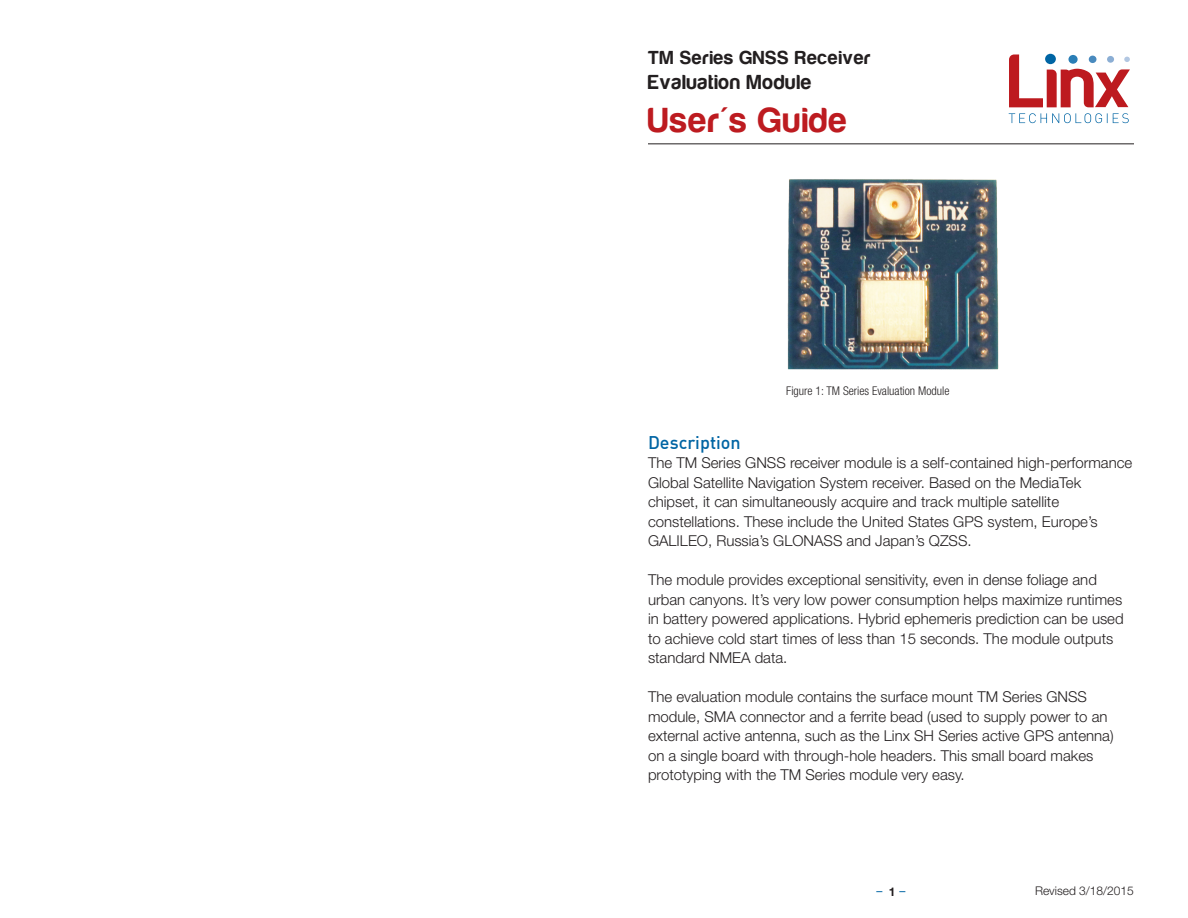
<style>
.page{position:relative;width:1188px;height:918px;background:#fff}
.page>*{position:absolute;margin:0;border:0;box-sizing:border-box;transform-origin:0 0}
.t1{font:36px "Harabara";letter-spacing:.05em;color:#bd1b20}
.t2{font:21px "Harabara";letter-spacing:.05em;color:#231f20}
.t3{font:19.5px "Harabara";letter-spacing:.05em;color:#231f20}
.Heading_1{font:500 18px "DIN Offc";color:#0065a4}
.Body{font:300 15px/19.5px "Helvetica Neue";color:#231f20}
.Figure_Number{font:300 condensed 12px "Helvetica Neue";color:#231f20}
.t4{font:300 12px "Helvetica Neue";color:#231f20}
.Body-2{font:700 12px "Helvetica Neue";color:#231f20}
.t5{font:12px "Helvetica Neue";color:#0065a4}
.s1{font-weight:400;color:#0065a4}
</style>
<div class="page">
<svg style="left:1009px;top:113px;width:120px;height:10px"></svg>
<svg style="left:1009px;top:54px;width:121px;height:53px"></svg>
<div style="left:1107px;top:56px;width:7px;height:7px;background:#8baed4;border-radius:50%"></div>
<div style="left:1089px;top:56px;width:7px;height:7px;background:#498abe;border-radius:50%"></div>
<div style="left:1068px;top:55px;width:10px;height:9px;background:#2a7eb6;border-radius:50%"></div>
<div style="left:1045px;top:54px;width:11px;height:10px;background:#0065a4;border-radius:50%"></div>
<hr style="left:648px;top:144px;width:486px;height:1px;background:#231f20">
<img style="left:787px;top:179px;width:212px;height:191px">
<p class="t3" style="left:648px;top:47px;width:224px">TM Series GNSS Receiver</p>
<p class="t2" style="left:648px;top:71px;width:165px">Evaluation Module</p>
<p class="t1" style="left:648px;top:102px;width:200px">User's Guide</p>
<p class="Figure_Number" style="left:786px;top:384px;width:165px">Figure 1: TM Series Evaluation Module</p>
<p class="Heading_1" style="left:648px;top:431px;width:94px">Description</p>
<p class="Body" style="left:648px;top:453px;width:486px">The TM Series GNSS receiver module is a self-contained high-performance Global Satellite Navigation System receiver. Based on the MediaTek chipset, it can simultaneously acquire and track multiple satellite constellations. These include the United States GPS system, Europe’s GALILEO, Russia’s GLONASS and Japan’s QZSS.</p>
<p class="Body" style="left:648px;top:570px;width:477px">The module provides exceptional sensitivity, even in dense foliage and urban canyons. It’s very low power consumption helps maximize runtimes in battery powered applications. Hybrid ephemeris prediction can be used to achieve cold start times of less than 15 seconds. The module outputs standard NMEA data.</p>
<p class="Body" style="left:648px;top:687px;width:467px">The evaluation module contains the surface mount TM Series GNSS module, SMA connector and a ferrite bead (used to supply power to an external active antenna, such as the Linx SH Series active GPS antenna) on a single board with through-hole headers. This small board makes prototyping with the TM Series module very easy.</p>
<p class="t5" style="left:877px;top:884px;width:7px">–</p>
<p class="Body-2" style="left:889px;top:884px;width:18px">1 <span class="s1">–</span></p>
<p class="t4" style="left:1035px;top:883px;width:100px">Revised 3/18/2015</p>
</div>
